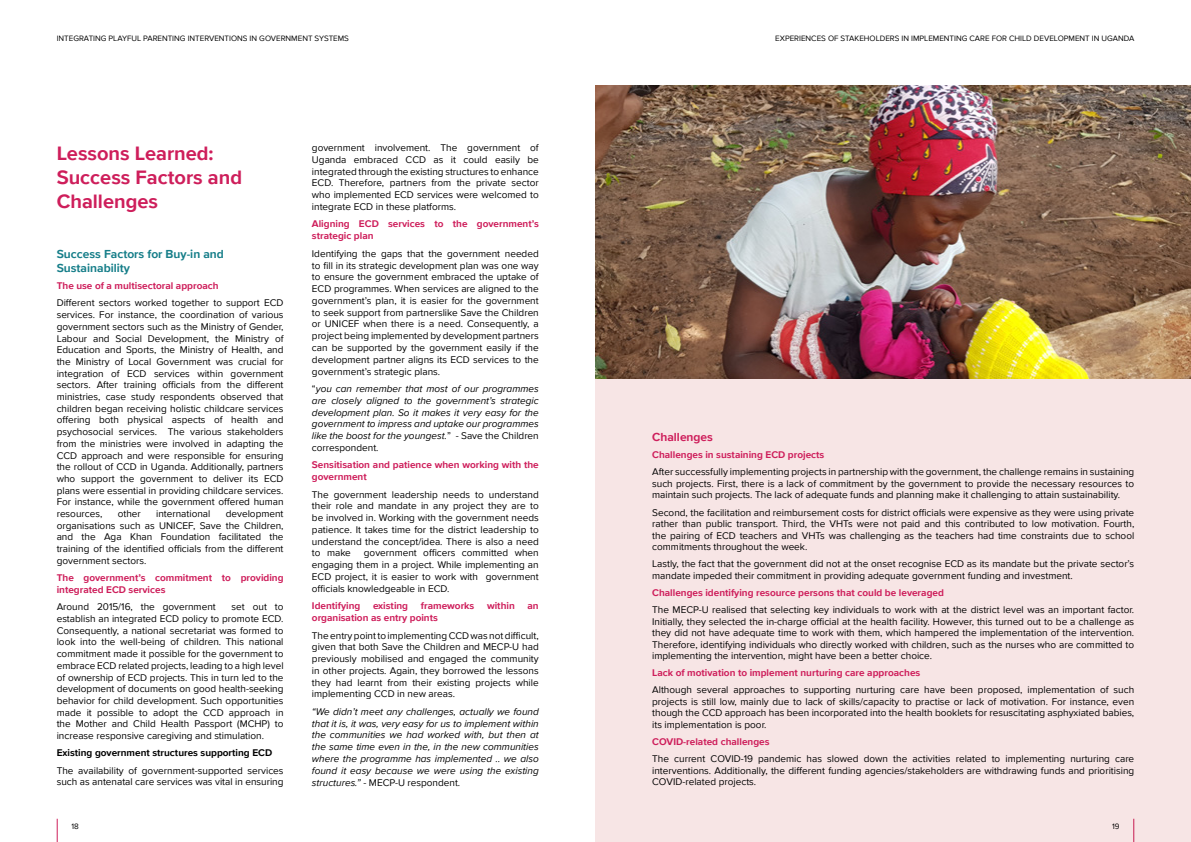
<style>
.page{position:relative;width:1191px;height:842px;background:#fff}
.page>*{position:absolute;margin:0;border:0;box-sizing:border-box;transform-origin:0 0}
.t1{font:700 20px/24px "Proxima Nova";color:#ce1e5b}
.t2{font:700 12px/14px "Proxima Nova";color:#167e89}
.t3{font:700 12px "Proxima Nova";color:#ce1e5b}
.t4{font:10px/11.7px "Proxima Nova";color:#000;text-align:justify}
.t5{font:italic 10px/11.8px "Proxima Nova";color:#000;text-align:justify}
.t6{font:700 10px/11.8px "Proxima Nova";color:#ce1e5b}
.t7{font:700 10px "Proxima Nova";color:#000}
.t8{font:8px "Proxima Nova";color:#000}
.s1{font-style:normal}
</style>
<div class="page">
<svg style="left:57px;top:819px;width:1px;height:23px"></svg>
<div style="left:595px;top:129px;width:596px;height:713px;background:#f7e5e5"></div>
<img style="left:595px;top:85px;width:596px;height:294px">
<p class="t8" style="left:57px;top:33px;width:294px">INTEGRATING PLAYFUL PARENTING INTERVENTIONS IN GOVERNMENT SYSTEMS</p>
<p class="t8" style="left:775px;top:33px;width:360px">EXPERIENCES OF STAKEHOLDERS IN IMPLEMENTING CARE FOR CHILD DEVELOPMENT IN UGANDA</p>
<h1 class="t1" style="left:57px;top:141px;width:187px">Lessons Learned:<br>Success Factors and<br>Challenges</h1>
<p class="t2" style="left:57px;top:246px;width:169px">Success Factors for Buy-in and<br>Sustainability</p>
<p class="t6" style="left:57px;top:280px;width:163px">The use of a multisectoral approach</p>
<p class="t4" style="left:57px;top:297px;width:228px">Different sectors worked together to support ECD services. For instance, the coordination of various government sectors such as the Ministry of Gender, Labour and Social Development, the Ministry of Education and Sports, the Ministry of Health, and the Ministry of Local Government was crucial for integration of ECD services within government sectors. After training officials from the different ministries, case study respondents observed that children began receiving holistic childcare services offering both physical aspects of health and psychosocial services. The various stakeholders from the ministries were involved in adapting the CCD approach and were responsible for ensuring the rollout of CCD in Uganda. Additionally, partners who support the government to deliver its ECD plans were essential in providing childcare services.<br>For instance, while the government offered human resources,</p>
<p class="t4" style="left:57px;top:507px;width:228px;text-indent:169px">development organisations such as UNICEF, Save the Children, and the Aga Khan Foundation facilitated the training of the identified officials from the different government sectors.</p>
<p class="t6" style="left:57px;top:572px;width:228px">The government’s commitment to providing integrated ECD services</p>
<p class="t4" style="left:57px;top:601px;width:161px">Around 2015/16, the government</p>
<p class="t4" style="left:118px;top:507px;width:25px">other</p>
<p class="t4" style="left:156px;top:507px;width:56px">international</p>
<p class="t4" style="left:57px;top:601px;width:228px;text-indent:175px">set out to establish an integrated ECD policy to promote ECD.<br>Consequently, a national secretariat was formed to look into the well-being of children. This national commitment made it possible for the government to embrace ECD related projects, leading to a high level of ownership of ECD projects. This in turn led to the development of documents on good health-seeking behavior for child development. Such opportunities made it possible to adopt the CCD approach in the Mother and Child Health Passport (MCHP) to increase responsive caregiving and stimulation.</p>
<p class="t7" style="left:57px;top:746px;width:217px">Existing government structures supporting ECD</p>
<p class="t4" style="left:57px;top:764px;width:228px">The availability of government-supported services such as antenatal care services was vital in ensuring</p>
<p class="t4" style="left:312px;top:141px;width:228px">government involvement. The government of Uganda embraced CCD as it could easily be integrated through the existing structures to enhance ECD. Therefore, partners from the private sector who implemented ECD services were welcomed to integrate ECD in these platforms.</p>
<p class="t6" style="left:312px;top:218px;width:228px">Aligning ECD services to the government’s strategic plan</p>
<p class="t4" style="left:312px;top:247px;width:228px">Identifying the gaps that the government needed to fill in its strategic development plan was one way to ensure the government embraced the uptake of ECD programmes. When services are aligned to the government’s plan, it is easier for the government to seek support from partnerslike Save the Children or UNICEF when there is a need. Consequently, a project being implemented by development partners can be supported by the government easily if the development partner aligns its ECD services to the government’s strategic plans.</p>
<p class="t5" style="left:312px;top:382px;width:228px"><span class="s1">“</span>you can remember that most of our programmes are closely aligned to the government’s strategic development plan. So it makes it very easy for the government to impress and uptake our programmes like the boost for the youngest.<span class="s1">” - Save the Children correspondent.</span></p>
<p class="t6" style="left:312px;top:459px;width:228px">Sensitisation and patience when working with the government</p>
<p class="t4" style="left:312px;top:488px;width:228px">The government leadership needs to understand their role and mandate in any project they are to be involved in. Working with the government needs patience. It takes time for the district leadership to understand the concept/idea. There is also a need to make</p>
<p class="t4" style="left:312px;top:547px;width:228px;text-indent:52px">government officers committed when engaging them in a project. While implementing an ECD project, it is easier to work with government officials knowledgeable in ECD.</p>
<p class="t6" style="left:312px;top:600px;width:50px">Identifying</p>
<p class="t6" style="left:373px;top:600px;width:37px">existing</p>
<p class="t6" style="left:421px;top:600px;width:55px">frameworks</p>
<p class="t6" style="left:487px;top:600px;width:29px">within</p>
<p class="t6" style="left:527px;top:600px;width:13px">an</p>
<p class="t6" style="left:312px;top:612px;width:127px">organisation as entry points</p>
<p class="t4" style="left:312px;top:629px;width:228px">The entry point to implementing CCD was not difficult, given that both Save the Children and MECP-U had previously mobilised and engaged the community in other projects. Again, they borrowed the lessons they had learnt from their existing projects while implementing CCD in new areas.</p>
<p class="t5" style="left:312px;top:705px;width:228px">“We didn’t meet any challenges, actually we found that it is, it was, very easy for us to implement within the communities we had worked with, but then at the same time even in the, in the new communities where the programme has implemented .. we also found it easy because we were using the existing structures.” - <span class="s1">MECP-U respondent.</span></p>
<p class="t3" style="left:652px;top:428px;width:62px">Challenges</p>
<p class="t6" style="left:652px;top:449px;width:174px">Challenges in sustaining ECD projects</p>
<p class="t4" style="left:652px;top:466px;width:483px">After successfully implementing projects in partnership with the government, the challenge remains in sustaining such projects. First, there is a lack of commitment by the government to provide the necessary resources to maintain such projects. The lack of adequate funds and planning make it challenging to attain sustainability.</p>
<p class="t4" style="left:652px;top:506px;width:483px">Second, the facilitation and reimbursement costs for district officials were expensive as they were using private rather than public transport. Third, the VHTs were not paid and this contributed to low motivation. Fourth, the pairing of ECD teachers and VHTs was challenging as the teachers had time constraints due to school commitments throughout the week.</p>
<p class="t4" style="left:652px;top:558px;width:483px">Lastly, the fact that the government did not at the onset recognise ECD as its mandate but the private sector’s mandate impeded their commitment in providing adequate government funding and investment.</p>
<p class="t6" style="left:652px;top:586px;width:293px">Challenges identifying resource persons that could be leveraged</p>
<p class="t4" style="left:652px;top:604px;width:483px">The MECP-U realised that selecting key individuals to work with at the district level was an important factor.<br>Initially, they selected the in-charge official at the health facility. However, this turned out to be a challenge as they did not have adequate time to work with them, which hampered the implementation of the intervention.<br>Therefore, identifying individuals who directly worked with children, such as the nurses who are committed to implementing the intervention, might have been a better choice.</p>
<p class="t6" style="left:652px;top:667px;width:269px">Lack of motivation to implement nurturing care approaches</p>
<p class="t4" style="left:652px;top:684px;width:483px">Although several approaches to supporting nurturing care have been proposed, implementation of such projects is still low, mainly due to lack of skills/capacity to practise or lack of motivation. For instance, even though the CCD approach has been incorporated into the health booklets for resuscitating asphyxiated babies, its implementation is poor.</p>
<p class="t6" style="left:652px;top:736px;width:119px">COVID-related challenges</p>
<p class="t4" style="left:652px;top:753px;width:483px">The current COVID-19 pandemic has slowed down the activities related to implementing nurturing care interventions. Additionally, the different funding agencies/stakeholders are withdrawing funds and prioritising COVID-related projects.</p>
<p class="t8" style="left:71px;top:820px;width:9px">18</p>
<p class="t8" style="left:1112px;top:820px;width:9px">19</p>
</div>
